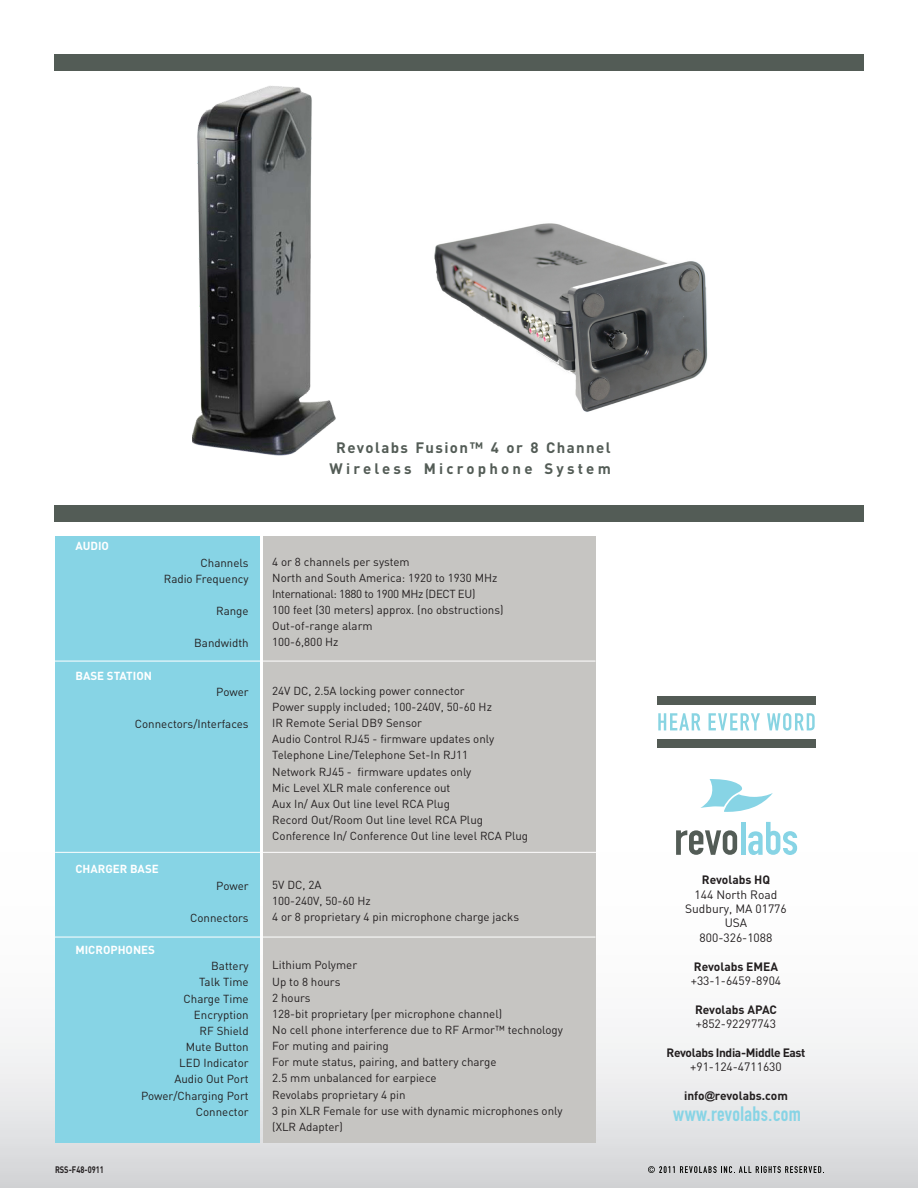
<style>
.page{position:relative;width:918px;height:1188px;background:#fff}
.page>*{position:absolute;margin:0;border:0;box-sizing:border-box;transform-origin:0 0}
.t1{font:20.55px "Converse DIN Engschrift Alt";letter-spacing:.02em;color:#87d4e5}
.t2{font:700 15px/20.7px "DIN";letter-spacing:.095em;color:#535c56;text-align:center}
.t3{font:12px "DIN";color:#231f20}
.t4{font:700 12px "DIN";letter-spacing:-.01em;color:#231f20}
.t5{font:700 12px "DIN";letter-spacing:-.03em;color:#231f20}
.t6{font:11.55px/16.2px "DIN";color:#231f20}
.t7{font:700 11.55px "DIN";color:#fff}
.t8{font:11.55px "DIN";letter-spacing:-.03em;color:#231f20}
.t9{font:700 9.3px "DIN";color:#231f20;scale:.8 1}
.s1{font-family:"Arial";font-size:10.5px}
</style>
<div class="page">
<svg style="left:0;top:634px;width:918px;height:554px"></svg>
<div style="left:54px;top:54px;width:810px;height:16px;background:#535c56"></div>
<div style="left:54px;top:506px;width:810px;height:16px;background:#535c56"></div>
<div style="left:55px;top:536px;width:204px;height:607px;background:#87d4e5"></div>
<div style="left:263px;top:536px;width:333px;height:607px;background:#c6c5c2"></div>
<hr style="left:53px;top:661px;width:543px;height:1px;background:#fff">
<hr style="left:55px;top:852px;width:543px;height:1px;background:#fff">
<hr style="left:55px;top:937px;width:541px;height:1px;background:#fff">
<img style="left:192px;top:86px;width:144px;height:370px">
<img style="left:434px;top:223px;width:274px;height:189px">
<hr style="left:741px;top:822px;width:4px;height:33px;background:#87d4e5">
<svg style="left:748px;top:822px;width:49px;height:33px"></svg>
<svg style="left:676px;top:830px;width:61px;height:25px"></svg>
<svg style="left:700px;top:779px;width:73px;height:34px"></svg>
<svg style="left:658px;top:713px;width:42px;height:17px"></svg>
<svg style="left:709px;top:713px;width:51px;height:17px"></svg>
<svg style="left:767px;top:713px;width:48px;height:18px"></svg>
<div style="left:657px;top:739px;width:158px;height:9px;background:#535b55"></div>
<div style="left:657px;top:696px;width:158px;height:8px;background:#535b55"></div>
<svg style="left:648px;top:1166px;width:176px;height:7px"></svg>
<p class="t2" style="left:330px;top:437px;width:283px">Revolabs Fusion™ 4 or 8 Channel<br>Wireless M icrophone System</p>
<p class="t7" style="left:75px;top:539px;width:35px">audio</p>
<p class="t7" style="left:75px;top:668px;width:78px">Base Station</p>
<p class="t6" style="left:201px;top:554px;width:50px">Channels</p>
<p class="t6" style="left:164px;top:570px;width:86px">Radio Frequency</p>
<p class="t6" style="left:216px;top:603px;width:34px">Range</p>
<p class="t6" style="left:194px;top:635px;width:56px">Bandwidth</p>
<p class="t6" style="left:216px;top:683px;width:34px">Power</p>
<p class="t6" style="left:135px;top:716px;width:115px">Connectors/Interfaces</p>
<p class="t7" style="left:75px;top:862px;width:83px">Charge r Base</p>
<p class="t7" style="left:75px;top:942px;width:81px">Microphones</p>
<p class="t6" style="left:216px;top:877px;width:34px">Power</p>
<p class="t6" style="left:190px;top:909px;width:60px">Connectors</p>
<p class="t9" style="left:55px;top:1163px;width:63px">RSS-F48-0911</p>
<p class="t6" style="left:211px;top:958px;width:39px">Battery</p>
<p class="t6" style="left:199px;top:974px;width:51px">Talk Time</p>
<p class="t6" style="left:184px;top:990px;width:67px">Charge Time</p>
<p class="t6" style="left:194px;top:1006px;width:56px">Encryption</p>
<p class="t6" style="left:200px;top:1022px;width:51px">RF Shield</p>
<p class="t6" style="left:186px;top:1039px;width:64px">Mute Button</p>
<p class="t6" style="left:179px;top:1055px;width:71px">LED Indicator</p>
<p class="t6" style="left:174px;top:1071px;width:76px">Audio Out Port</p>
<p class="t6" style="left:141px;top:1087px;width:109px">Power/Charging Port</p>
<p class="t6" style="left:196px;top:1103px;width:54px">Connector</p>
<p class="t6" style="left:272px;top:553px;width:139px">4 or 8 channels per system</p>
<p class="t6" style="left:272px;top:569px;width:227px">North and South America: 1920 to 1930 MHz</p>
<p class="t8" style="left:272px;top:587px;width:205px">International: 1880 to 1900 MHz (DECT EU)</p>
<p class="t6" style="left:272px;top:602px;width:233px">100 feet (30 meters) approx. (no obstructions)</p>
<p class="t6" style="left:272px;top:618px;width:102px">Out-of-range alarm</p>
<p class="t6" style="left:272px;top:634px;width:68px">100-6,800 Hz</p>
<p class="t6" style="left:272px;top:682px;width:194px">24V DC, 2.5A locking power connector</p>
<p class="t6" style="left:272px;top:698px;width:221px">Power supply included; 100-240V, 50-60 Hz</p>
<p class="t6" style="left:272px;top:715px;width:151px">IR Remote Serial DB9 Sensor</p>
<p class="t6" style="left:272px;top:731px;width:223px">Audio Control RJ45 - firmware updates only</p>
<p class="t6" style="left:272px;top:747px;width:197px">Telephone Line/Telephone Set-In RJ11</p>
<p class="t6" style="left:272px;top:763px;width:201px">Network RJ45 - firmware updates only</p>
<p class="t6" style="left:272px;top:779px;width:180px">Mic Level XLR male conference out</p>
<p class="t6" style="left:272px;top:795px;width:179px">Aux In/ Aux Out line level RCA Plug</p>
<p class="t6" style="left:272px;top:812px;width:212px">Record Out/Room Out line level RCA Plug</p>
<p class="t6" style="left:272px;top:828px;width:257px">Conference In/ Conference Out line level RCA Plug</p>
<p class="t6" style="left:272px;top:876px;width:51px">5V DC, 2A</p>
<p class="t6" style="left:272px;top:892px;width:100px">100-240V, 50-60 Hz</p>
<p class="t6" style="left:272px;top:908px;width:248px">4 or 8 proprietary 4 pin microphone charge jacks</p>
<p class="t6" style="left:272px;top:957px;width:86px">Lithium Polymer</p>
<p class="t6" style="left:272px;top:973px;width:70px">Up to 8 hours</p>
<p class="t6" style="left:272px;top:989px;width:40px">2 hours</p>
<p class="t6" style="left:272px;top:1005px;width:231px">128-bit proprietary (per microphone channel)</p>
<p class="t6" style="left:272px;top:1021px;width:292px">No cell phone interference due to RF Armor™ technology</p>
<p class="t6" style="left:272px;top:1038px;width:118px">For muting and pairing</p>
<p class="t6" style="left:272px;top:1054px;width:226px">For mute status, pairing, and battery charge</p>
<p class="t6" style="left:272px;top:1070px;width:166px">2.5 mm unbalanced for earpiece</p>
<p class="t6" style="left:272px;top:1086px;width:135px">Revolabs proprietary 4 pin</p>
<p class="t6" style="left:272px;top:1102px;width:292px">3 pin XLR Female for use with dynamic microphones only (XLR Adapter)</p>
<p class="t4" style="left:702px;top:872px;width:70px">Revolabs H Q</p>
<p class="t3" style="left:695px;top:887px;width:84px">144 North Road</p>
<p class="t3" style="left:685px;top:901px;width:103px">Sudbury, MA 01776</p>
<p class="t3" style="left:725px;top:916px;width:24px">USA</p>
<p class="t3" style="left:700px;top:930px;width:74px">800-326-1088</p>
<p class="t4" style="left:694px;top:958px;width:86px">Revolabs EM EA</p>
<p class="t3" style="left:691px;top:973px;width:92px">+33-1-6459-8904</p>
<p class="t4" style="left:695px;top:1002px;width:84px">Revolabs APAC</p>
<p class="t3" style="left:696px;top:1016px;width:82px">+852-92297743</p>
<p class="t5" style="left:667px;top:1045px;width:140px">Revolabs I ndia-M iddle East</p>
<p class="t3" style="left:690px;top:1060px;width:93px">+91-124-4711630</p>
<p class="t4" style="left:684px;top:1088px;width:105px">info<span class="s1">@</span>revolabs.com</p>
<p class="t1" style="left:673px;top:1102px;width:129px">www.revolabs.com</p>
</div>
